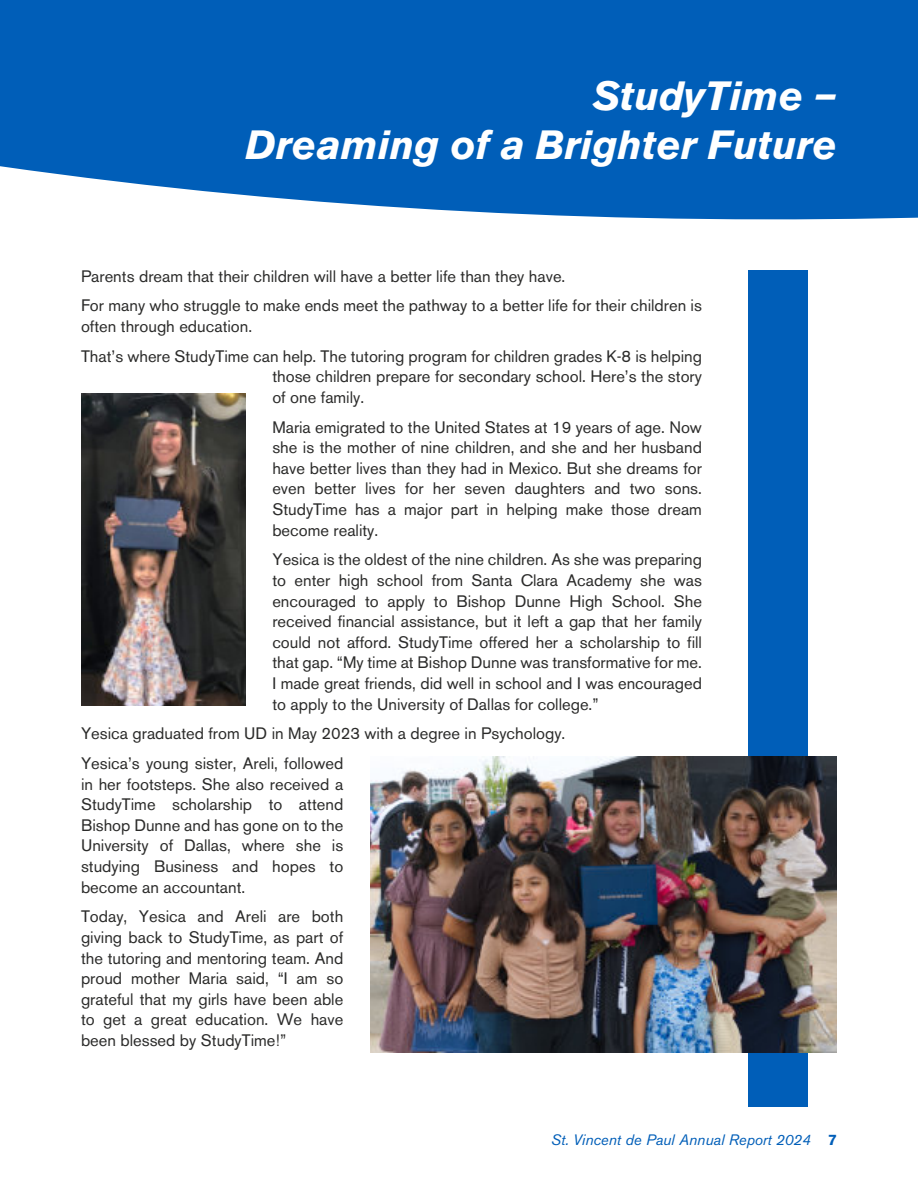
<style>
.page{position:relative;width:918px;height:1188px;background:#fff}
.page>*{position:absolute;margin:0;border:0;box-sizing:border-box;transform-origin:0 0}
.t1{font:italic 700 40.5px/48.6px "Akzidenz Grotesk BE";color:#fff;text-align:right}
.t2{font:16.5px/20.7px "Akzidenz Grotesk BE";color:#2b2b2a}
.t3{font:italic 15px "Akzidenz Grotesk BE";color:#005eb8}
.s1{font-weight:700;font-style:normal}
</style>
<div class="page">
<svg style="left:0;top:0;width:918px;height:220px;background:#1169bc"></svg>
<div style="left:748px;top:270px;width:60px;height:837px;background:#005eb8"></div>
<img style="left:81px;top:394px;width:164px;height:311px">
<img style="left:370px;top:757px;width:467px;height:295px">
<h1 class="t1" style="left:246px;top:72px;width:593px">StudyTime –<br>Dreaming of a Brighter Future</h1>
<p class="t2" style="left:81px;top:261px;width:622px;line-height:29.7px">Parents dream that their children will have a better life than they have.<br>For many who struggle to make ends meet the pathway to a better life for their children is</p>
<p class="t2" style="left:81px;top:311px;width:622px;line-height:29.7px">often through education.<br>That’s where StudyTime can help. The tutoring program for children grades K-8 is helping</p>
<p class="t2" style="left:272px;top:366px;width:431px">those children prepare for secondary school. Here’s the story of one family.</p>
<p class="t2" style="left:272px;top:416px;width:431px;text-align:justify">Maria emigrated to the United States at 19 years of age. Now she is the mother of nine children, and she and her husband have better lives than they had in Mexico. But she dreams for even better lives for her seven daughters and two sons.<br>StudyTime has a major part in helping make those dream become reality.</p>
<p class="t2" style="left:272px;top:549px;width:431px;text-align:justify">Yesica is the oldest of the nine children. As she was preparing to enter high school from Santa Clara Academy she was encouraged to apply to Bishop Dunne High School. She received financial assistance, but it left a gap that her family could not afford. StudyTime offered her a scholarship to fill that gap. “My time at Bishop Dunne was transformative for me.<br>I made great friends, did well in school and I was encouraged to apply to the University of Dallas for college.”</p>
<p class="t2" style="left:81px;top:719px;width:486px;line-height:29.7px">Yesica graduated from UD in May 2023 with a degree in Psychology.<br>Yesica’s young sister, Areli, followed</p>
<p class="t2" style="left:81px;top:773px;width:264px;text-align:justify">in her footsteps. She also received a StudyTime scholarship to attend Bishop Dunne and has gone on to the University of Dallas, where she is studying Business and hopes to become an accountant.</p>
<p class="t2" style="left:81px;top:906px;width:264px;text-align:justify">Today, Yesica and Areli are both giving back to StudyTime, as part of the tutoring and mentoring team. And proud mother Maria said, “I am so grateful that my girls have been able to get a great education. We have been blessed by StudyTime!”</p>
<p class="t3" style="left:551px;top:1130px;width:287px">St. Vincent de Paul Annual Report 2024 <span class="s1">7</span></p>
</div>
